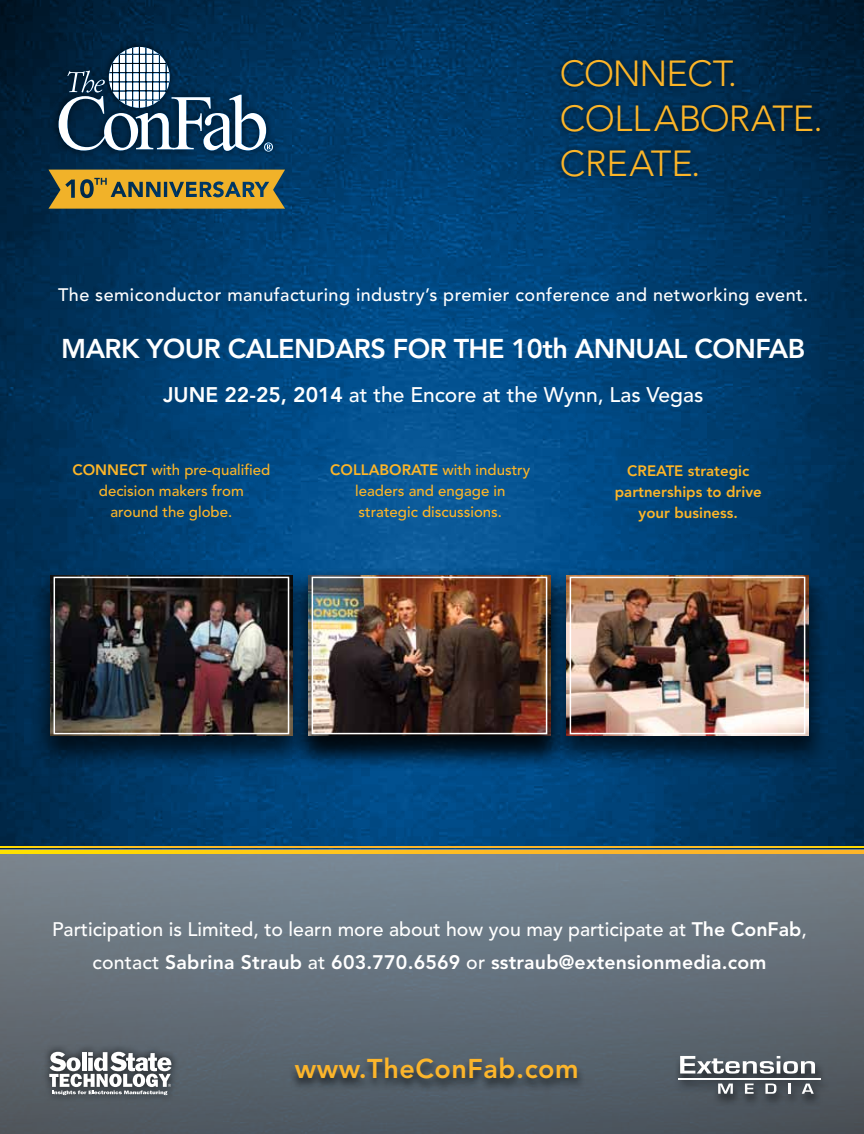
<style>
.page{position:relative;width:864px;height:1134px;background:#fff}
.page>*{position:absolute;margin:0;border:0;box-sizing:border-box;transform-origin:0 0}
.t1{font:300 36px/45px "Avenir LT Std";letter-spacing:-.01em;color:#fcb528}
.t2{font:800 27px "Avenir LT Std";letter-spacing:-.02em;color:#fff}
.t3{font:800 27px "Avenir LT Std";letter-spacing:.02em;color:#fcb52b}
.t4{font:500 21px "Avenir LT Std";color:#fff}
.t5{font:500 19.5px/33px "Avenir LT Std";color:#fff;text-align:center}
.t6{font:500 18px "Avenir LT Std";letter-spacing:.025em;color:#fff}
.t7{font:500 15px/21px "Avenir LT Std";color:#fcb528;text-align:center}
.t8{font:800 15px/21px "Avenir LT Std";color:#fcb528;text-align:center}
.s1{font-weight:800}
</style>
<div class="page">
<img style="left:0;top:0;width:864px;height:850px">
<div style="left:51px;top:39px;width:230px;height:120px;background:#000;opacity:.75"></div>
<div style="left:119px;top:54px;width:7px;height:9px;background:#fff"></div>
<svg style="left:114px;top:56px;width:4px;height:6px"></svg>
<div style="left:112px;top:54px;width:8px;height:10px;border:1px solid #000"></div>
<div style="left:139px;top:54px;width:7px;height:9px;background:#fff"></div>
<div style="left:133px;top:54px;width:6px;height:9px;background:#fff"></div>
<div style="left:132px;top:54px;width:8px;height:10px;border:1px solid #000"></div>
<div style="left:126px;top:54px;width:7px;height:9px;background:#fff"></div>
<svg style="left:161px;top:56px;width:4px;height:6px"></svg>
<div style="left:159px;top:54px;width:8px;height:10px;border:1px solid #000"></div>
<div style="left:153px;top:54px;width:6px;height:9px;background:#fff"></div>
<div style="left:146px;top:54px;width:7px;height:9px;background:#fff"></div>
<svg style="left:119px;top:47px;width:41px;height:8px"></svg>
<svg style="left:59px;top:63px;width:214px;height:89px"></svg>
<div style="left:554px;top:52px;width:273px;height:133px;background:#000;opacity:.75"></div>
<svg style="left:48px;top:170px;width:237px;height:39px;background:#bb9534"></svg>
<div style="left:29px;top:567px;width:285px;height:204px;background:#000;opacity:.69"></div>
<img style="left:51px;top:575px;width:236px;height:161px">
<div style="left:545px;top:567px;width:285px;height:204px;background:#000;opacity:.69"></div>
<img style="left:569px;top:575px;width:239px;height:161px">
<img style="left:57px;top:580px;width:229px;height:151px">
<div style="left:54px;top:577px;width:235px;height:157px;border:2px solid #fff"></div>
<div style="left:290px;top:568px;width:279px;height:202px;background:#000;opacity:.69"></div>
<img style="left:315px;top:580px;width:229px;height:151px">
<div style="left:312px;top:577px;width:235px;height:157px;border:2px solid #fff"></div>
<img style="left:573px;top:580px;width:229px;height:151px">
<div style="left:570px;top:577px;width:235px;height:157px;border:2px solid #fff"></div>
<div style="left:0;top:850px;width:864px;height:284px;background:linear-gradient(to bottom,#798793,#4c555e)"></div>
<svg style="left:0;top:851px;width:864px;height:3px;background:#fdc21b"></svg>
<svg style="left:0;top:846px;width:864px;height:2px;background:#fdbe1f"></svg>
<div style="left:42px;top:1044px;width:137px;height:59px;background:#000;opacity:.75"></div>
<svg style="left:49px;top:1052px;width:122px;height:43px"></svg>
<div style="left:673px;top:1054px;width:157px;height:54px;background:#000;opacity:.75"></div>
<hr style="left:678px;top:1078px;width:143px;height:1px;background:#fff">
<svg style="left:718px;top:1084px;width:15px;height:10px"></svg>
<svg style="left:745px;top:1084px;width:9px;height:10px"></svg>
<svg style="left:765px;top:1084px;width:11px;height:10px"></svg>
<svg style="left:788px;top:1084px;width:3px;height:10px"></svg>
<svg style="left:802px;top:1084px;width:12px;height:10px"></svg>
<svg style="left:680px;top:1056px;width:135px;height:18px"></svg>
<div style="left:288px;top:1057px;width:297px;height:35px;background:#000;opacity:.66"></div>
<h1 class="t1" style="left:560px;top:51px;width:264px">CONNECT.<br>COLLABORATE.<br>CREATE.</h1>
<p class="t6" style="left:58px;top:284px;width:752px">The semiconductor manufacturing industry’s premier conference and networking event.</p>
<h2 class="t2" style="left:61px;top:332px;width:746px">MARK YOUR CALENDARS FOR THE 10th ANNUAL CONFAB</h2>
<p class="t4" style="left:163px;top:383px;width:542px"><span class="s1">JUNE 22-25, 2014</span> at the Encore at the Wynn, Las Vegas</p>
<p class="t7" style="left:73px;top:459px;width:199px"><span class="s1">CONNECT</span> with pre-qualified decision makers from<br>around the globe.</p>
<p class="t7" style="left:330px;top:459px;width:201px"><span class="s1">COLLABORATE</span> with industry leaders and engage in strategic discussions.</p>
<p class="t8" style="left:615px;top:460px;width:148px">CREATE strategic partnerships to drive your business.</p>
<p class="t5" style="left:52px;top:913px;width:756px">Participation is Limited, to learn more about how you may participate at <span class="s1">The ConFab</span>, contact <span class="s1">Sabrina Straub</span> at <span class="s1">603.770.6569</span> or <span class="s1">sstraub@extensionmedia.com</span></p>
<h2 class="t3" style="left:295px;top:1052px;width:286px">www.TheConFab.com</h2>
</div>
